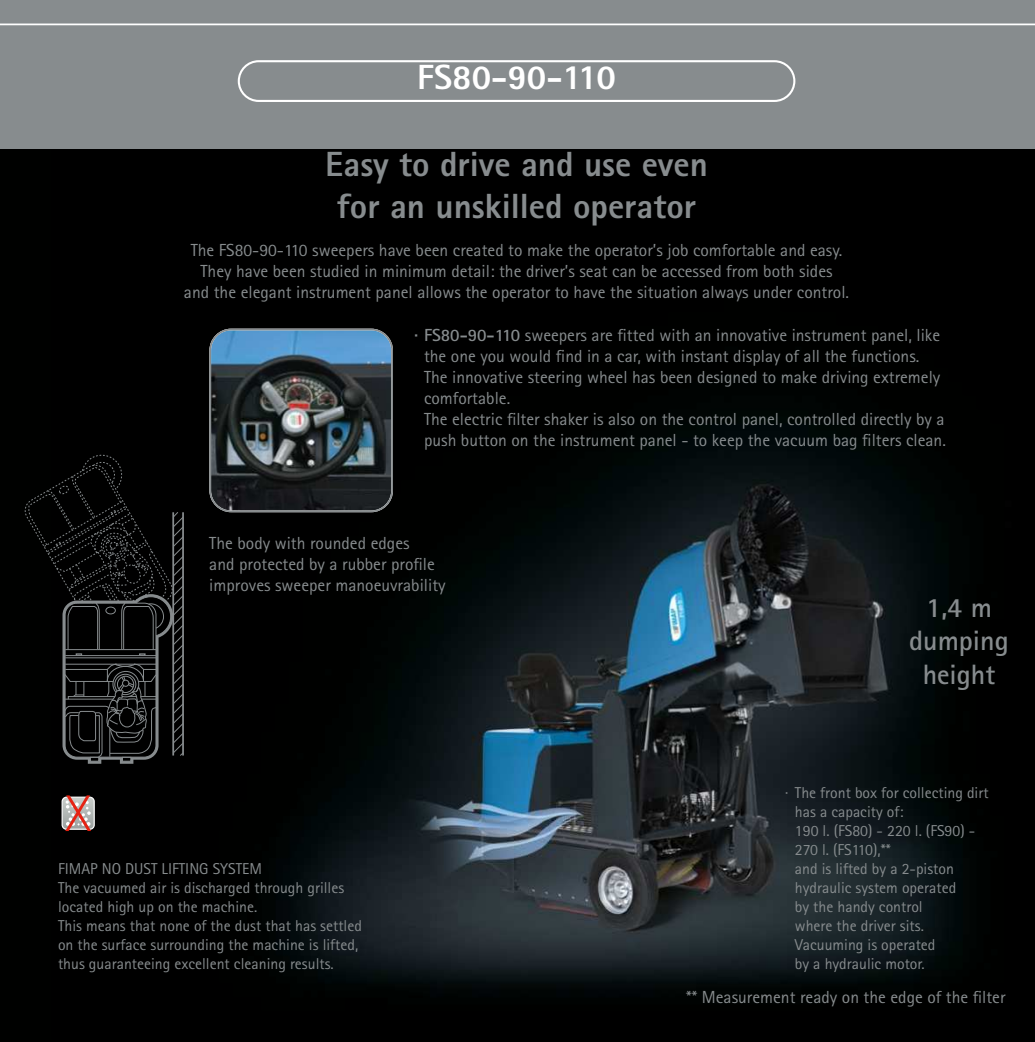
<style>
.page{position:relative;width:1035px;height:1042px;background:#fff}
.page>*{position:absolute;margin:0;border:0;box-sizing:border-box;transform-origin:0 0}
.t1{font:800 35px/42px "Rotis Sans Serif Pro";color:#878c8e;text-align:center}
.t2{font:800 35px "Rotis Sans Serif Pro";color:#fff}
.t3{font:700 28px/33.6px "Rotis Sans Serif Pro";color:#878c8e;text-align:center}
.t4{font:17.5px/21px "Rotis Sans Serif Pro";color:#878c8e}
.t5{font:15.75px/18.9px "Rotis Sans Serif Pro";color:#878c8e}
.s1{font-weight:700}
</style>
<div class="page">
<img style="left:0;top:151px;width:1034px;height:891px">
<div style="left:62px;top:796px;width:33px;height:34px;border:1px solid #fff;border-radius:4px"></div>
<svg style="left:62px;top:795px;width:32px;height:36px"></svg>
<img style="left:210px;top:329px;width:182px;height:182px">
<div style="left:0;top:0;width:1034px;height:150px;background:#878c8e"></div>
<div style="left:238px;top:60px;width:557px;height:42px;border:2px solid #fff;border-radius:20px"></div>
<svg style="left:22px;top:451px;width:162px;height:313px;background:#0f1010"></svg>
<div style="left:209px;top:329px;width:184px;height:183px;border:2px solid #878c8e;border-radius:21px"></div>
<h1 class="t2" style="left:417px;top:64px;width:200px">FS80-90-110</h1>
<h1 class="t1" style="left:325px;top:147px;width:384px">Easy to drive and use even for an unskilled operator</h1>
<p class="t4" style="left:184px;top:241px;width:666px;text-align:center">The FS80-90-110 sweepers have been created to make the operator’s job comfortable and easy.<br>They have been studied in minimum detail: the driver’s seat can be accessed from both sides<br>and the elegant instrument panel allows the operator to have the situation always under control.</p>
<p class="t4" style="left:424px;top:325px;width:523px;text-indent:-10px"><span class="s1">· FS80-90-110</span> sweepers are fitted with an innovative instrument panel, like the one you would find in a car, with instant display of all the functions.<br>The innovative steering wheel has been designed to make driving extremely comfortable.<br>The electric filter shaker is also on the control panel, controlled directly by a push button on the instrument panel - to keep the vacuum bag filters clean.</p>
<p class="t4" style="left:209px;top:534px;width:238px">The body with rounded edges<br>and protected by a rubber profile improves sweeper manoeuvrability</p>
<p class="t5" style="left:58px;top:860px;width:305px">FIMAP NO DUST LIFTING SYSTEM<br>The vacuumed air is discharged through grilles located high up on the machine.<br>This means that none of the dust that has settled on the surface surrounding the machine is lifted, thus guaranteeing excellent cleaning results.</p>
<h2 class="t3" style="left:909px;top:592px;width:101px">1,4 m dumping height</h2>
<p class="t5" style="left:794px;top:784px;width:195px;text-indent:-10px">· The front box for collecting dirt has a capacity of:<br>190 l. (FS80) - 220 l. (FS90) -<br>270 l. (FS110),**<br>and is lifted by a 2-piston hydraulic system operated<br>by the handy control<br>where the driver sits.<br>Vacuuming is operated<br>by a hydraulic motor.</p>
<p class="t4" style="left:686px;top:987px;width:321px">** Measurement ready on the edge of the filter</p>
</div>
